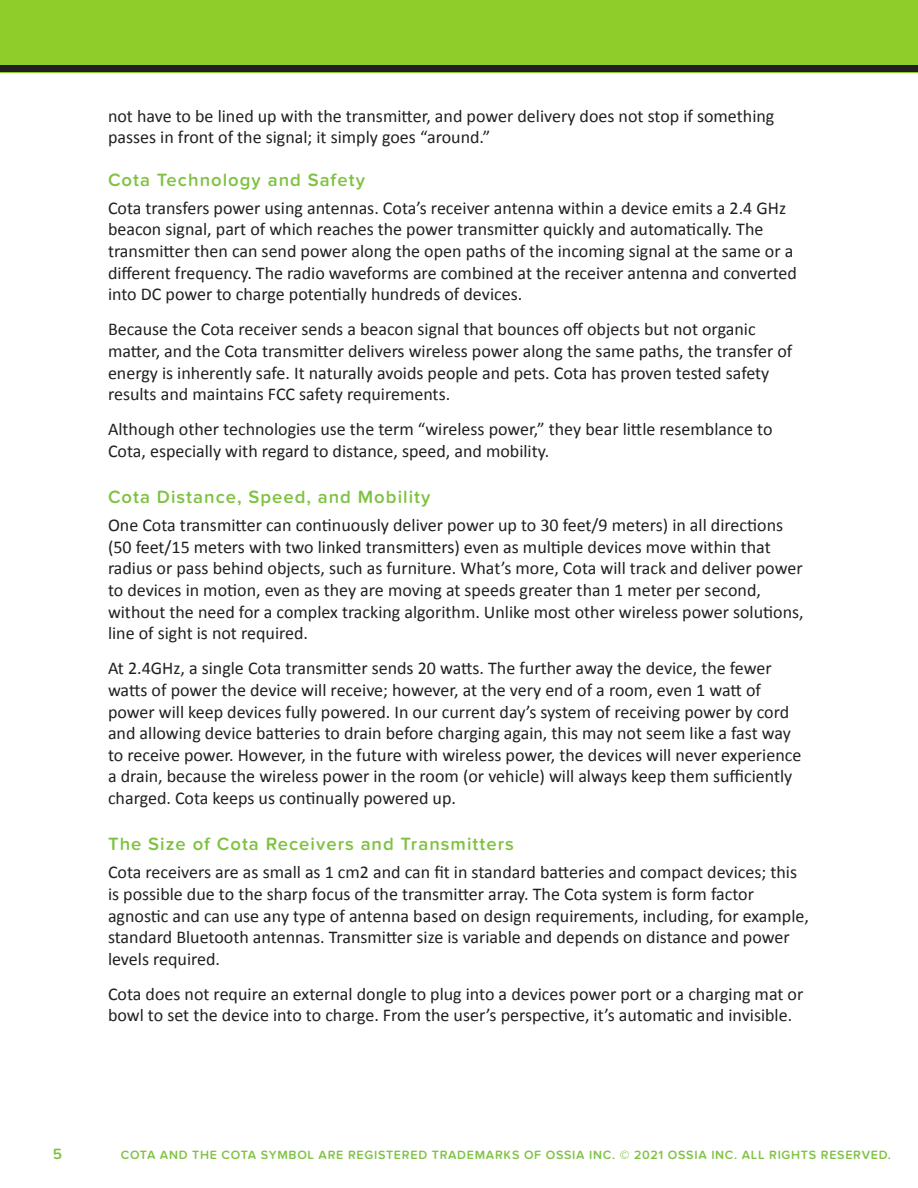
<style>
.page{position:relative;width:918px;height:1188px;background:#fff}
.page>*{position:absolute;margin:0;border:0;box-sizing:border-box;transform-origin:0 0}
.Subhead1{font:600 18.45px "Proxima Nova Soft";letter-spacing:.055em;color:#7fc241}
.t1{font:18px/21.6px "Calibri";color:#231f20}
.t2{font:600 15.45px "Proxima Nova Soft";color:#7fc241}
.t3{font:600 12.45px "Proxima Nova Soft";letter-spacing:.055em;color:#7fc241}
</style>
<div class="page">
<div style="left:0;top:0;width:918px;height:73px;background:#8fcd2a"></div>
<div style="left:0;top:65px;width:918px;height:7px;background:#231f20"></div>
<p class="t1" style="left:108px;top:105px;width:668px">not have to be lined up with the transmitter, and power delivery does not stop if something passes in front of the signal; it simply goes “around.”</p>
<p class="Subhead1" style="left:108px;top:169px;width:258px">Cota Technology and Safety</p>
<p class="t1" style="left:108px;top:197px;width:691px">Cota transfers power using antennas. Cota’s receiver antenna within a device emits a 2.4 GHz beacon signal, part of which reaches the power transmitter quickly and automatically. The transmitter then can send power along the open paths of the incoming signal at the same or a different frequency. The radio waveforms are combined at the receiver antenna and converted into DC power to charge potentially hundreds of devices.</p>
<p class="t1" style="left:108px;top:319px;width:686px">Because the Cota receiver sends a beacon signal that bounces off objects but not organic matter, and the Cota transmitter delivers wireless power along the same paths, the transfer of energy is inherently safe. It naturally avoids people and pets. Cota has proven tested safety results and maintains FCC safety requirements.</p>
<p class="t1" style="left:108px;top:419px;width:666px">Although other technologies use the term “wireless power,” they bear little resemblance to<br>Cota, especially with regard to distance, speed, and mobility.</p>
<p class="Subhead1" style="left:108px;top:486px;width:324px">Cota Distance, Speed, and Mobility</p>
<p class="t1" style="left:108px;top:515px;width:697px">One Cota transmitter can continuously deliver power up to 30 feet/9 meters) in all directions (50 feet/15 meters with two linked transmitters) even as multiple devices move within that radius or pass behind objects, such as furniture. What’s more, Cota will track and deliver power to devices in motion, even as they are moving at speeds greater than 1 meter per second, without the need for a complex tracking algorithm. Unlike most other wireless power solutions, line of sight is not required.</p>
<p class="t1" style="left:108px;top:658px;width:695px">At 2.4GHz, a single Cota transmitter sends 20 watts. The further away the device, the fewer watts of power the device will receive; however, at the very end of a room, even 1 watt of power will keep devices fully powered. In our current day’s system of receiving power by cord and allowing device batteries to drain before charging again, this may not seem like a fast way to receive power. However, in the future with wireless power, the devices will never experience a drain, because the wireless power in the room (or vehicle) will always keep them sufficiently charged. Cota keeps us continually powered up.</p>
<p class="Subhead1" style="left:108px;top:833px;width:407px">The Size of Cota Receivers and Transmitters</p>
<p class="t1" style="left:108px;top:862px;width:703px">Cota receivers are as small as 1 cm2 and can fit in standard batteries and compact devices; this is possible due to the sharp focus of the transmitter array. The Cota system is form factor agnostic and can use any type of antenna based on design requirements, including, for example, standard Bluetooth antennas. Transmitter size is variable and depends on distance and power levels required.</p>
<p class="t1" style="left:108px;top:983px;width:697px">Cota does not require an external dongle to plug into a devices power port or a charging mat or bowl to set the device into to charge. From the user’s perspective, it’s automatic and invisible.</p>
<p class="t2" style="left:53px;top:1145px;width:11px">5</p>
<p class="t3" style="left:121px;top:1147px;width:772px">COTA AND THE COTA SYMBOL ARE REGISTERED TRADEMARKS OF OSSIA INC. © 2021 OSSIA INC. ALL RIGHTS RESERVED.</p>
</div>
